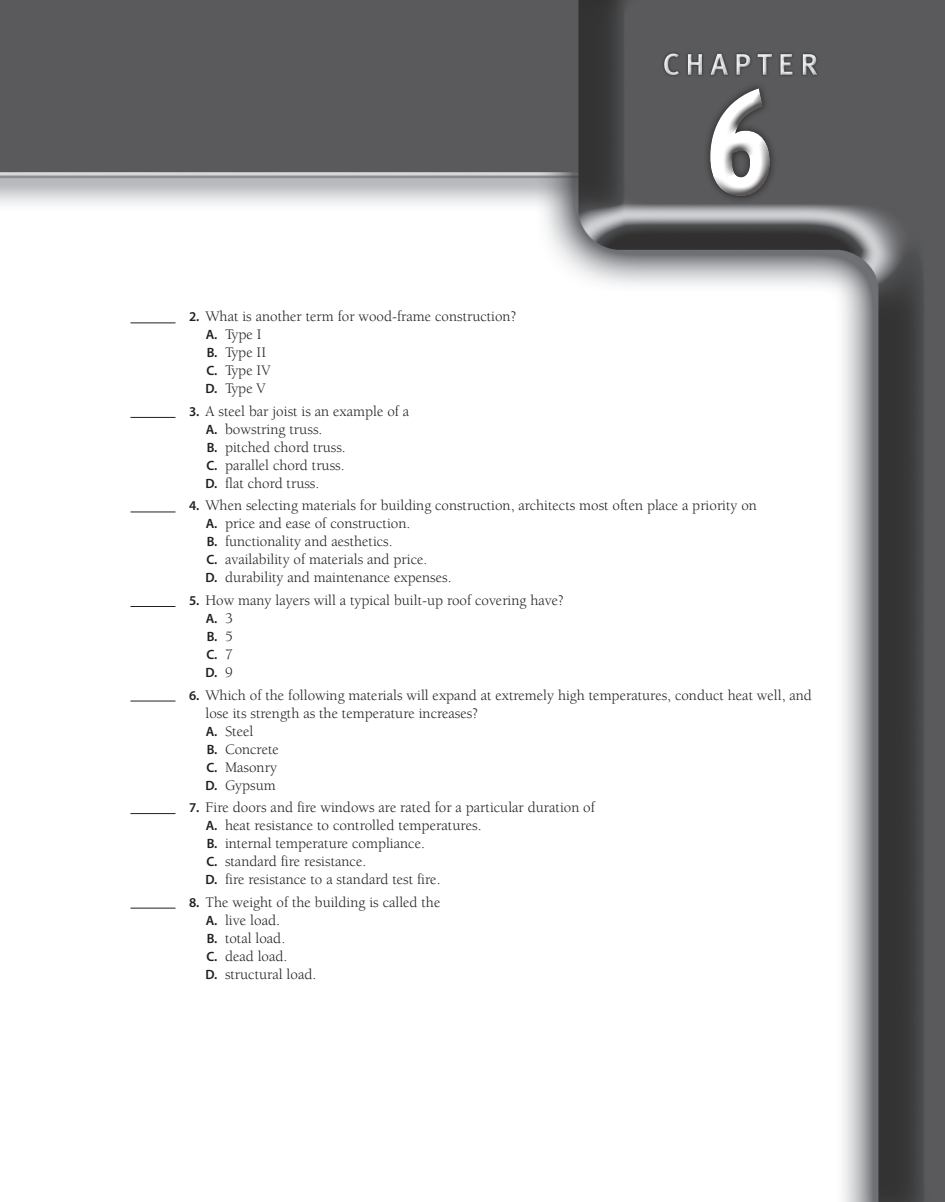
<style>
.page{position:relative;width:945px;height:1202px;background:#fff}
.page>*{position:absolute;margin:0;border:0;box-sizing:border-box;transform-origin:0 0}
.t1{font:900 144px "Meta Plus";color:#fff;scale:.79 1}
.MCQ{font:15px/18px "Berkeley Std";color:#231f20}
.t2{font:600 13.5px "Myriad Pro";color:#231f20}
.s1{font-family:"Myriad Pro";font-weight:600;font-size:13.5px}
.s2{font-family:"Berkeley Std";font-weight:400;font-size:15px}
</style>
<div class="page">
<img style="left:0;top:0;width:945px;height:1202px">
<hr style="left:130px;top:322px;width:46px;height:1px;background:#231f20">
<hr style="left:130px;top:417px;width:46px;height:1px;background:#231f20">
<hr style="left:130px;top:511px;width:46px;height:1px;background:#231f20">
<hr style="left:130px;top:606px;width:46px;height:1px;background:#231f20">
<hr style="left:130px;top:700px;width:46px;height:1px;background:#231f20">
<hr style="left:130px;top:813px;width:46px;height:1px;background:#231f20">
<hr style="left:130px;top:907px;width:46px;height:1px;background:#231f20">
<div style="left:701px;top:79px;width:71px;height:108px;background:#5a5a5d"></div>
<div style="left:709px;top:82px;width:70px;height:123px;background:#231f20;opacity:.75"></div>
<h1 class="t1" style="left:708px;top:59px;width:84px">6</h1>
<p class="MCQ" style="left:189px;top:308px;width:329px"><span class="s1">2.</span> What is another term for wood-frame construction?</p>
<p class="MCQ" style="left:206px;top:326px;width:57px"><span class="s1">A.</span> Type I</p>
<p class="MCQ" style="left:207px;top:344px;width:61px"><span class="s1">B.</span> Type II</p>
<p class="MCQ" style="left:206px;top:362px;width:66px"><span class="s1">C.</span> Type IV</p>
<p class="MCQ" style="left:206px;top:380px;width:62px"><span class="s1">D.</span> Type V</p>
<p class="MCQ" style="left:189px;top:402px;width:222px"><span class="s1">3.</span> A steel bar joist is an example of a</p>
<p class="MCQ" style="left:206px;top:420px;width:118px"><span class="s1">A.</span> bowstring truss.</p>
<p class="MCQ" style="left:207px;top:438px;width:141px"><span class="s1">B.</span> pitched chord truss.</p>
<p class="MCQ" style="left:206px;top:456px;width:140px"><span class="s1">C.</span> parallel chord truss.</p>
<p class="MCQ" style="left:206px;top:474px;width:115px"><span class="s1">D.</span> flat chord truss.</p>
<p class="MCQ" style="left:189px;top:497px;width:569px"><span class="s1">4.</span> When selecting materials for building construction, architects most often place a priority on</p>
<p class="MCQ" style="left:206px;top:515px;width:206px"><span class="s1">A.</span> price and ease of construction.</p>
<p class="MCQ" style="left:207px;top:533px;width:188px"><span class="s1">B.</span> functionality and aesthetics.</p>
<p class="MCQ" style="left:206px;top:551px;width:223px"><span class="s1">C.</span> availability of materials and price.</p>
<p class="MCQ" style="left:206px;top:569px;width:248px"><span class="s1">D.</span> durability and maintenance expenses.</p>
<p class="MCQ" style="left:189px;top:591px;width:376px"><span class="s1">5.</span> How many layers will a typical built-up roof covering have?</p>
<p class="t2" style="left:206px;top:611px;width:29px">A. <span class="s2">3</span></p>
<p class="t2" style="left:207px;top:629px;width:28px">B. <span class="s2">5</span></p>
<p class="t2" style="left:206px;top:647px;width:28px">C. <span class="s2">7</span></p>
<p class="t2" style="left:206px;top:665px;width:29px">D. <span class="s2">9</span></p>
<p class="MCQ" style="left:206px;top:686px;width:608px;text-indent:-16px"><span class="s1">6.</span> Which of the following materials will expand at extremely high temperatures, conduct heat well, and lose its strength as the temperature increases?</p>
<p class="MCQ" style="left:206px;top:722px;width:49px"><span class="s1">A.</span> Steel</p>
<p class="MCQ" style="left:207px;top:740px;width:74px"><span class="s1">B.</span> Concrete</p>
<p class="MCQ" style="left:206px;top:758px;width:72px"><span class="s1">C.</span> Masonry</p>
<p class="MCQ" style="left:206px;top:776px;width:72px"><span class="s1">D.</span> Gypsum</p>
<p class="MCQ" style="left:189px;top:798px;width:407px"><span class="s1">7.</span> Fire doors and fire windows are rated for a particular duration of</p>
<p class="MCQ" style="left:206px;top:816px;width:277px"><span class="s1">A.</span> heat resistance to controlled temperatures.</p>
<p class="MCQ" style="left:207px;top:834px;width:220px"><span class="s1">B.</span> internal temperature compliance.</p>
<p class="MCQ" style="left:206px;top:852px;width:161px"><span class="s1">C.</span> standard fire resistance.</p>
<p class="MCQ" style="left:206px;top:870px;width:236px"><span class="s1">D.</span> fire resistance to a standard test fire.</p>
<p class="MCQ" style="left:189px;top:893px;width:253px"><span class="s1">8.</span> The weight of the building is called the</p>
<p class="MCQ" style="left:206px;top:911px;width:76px"><span class="s1">A.</span> live load.</p>
<p class="MCQ" style="left:207px;top:929px;width:80px"><span class="s1">B.</span> total load.</p>
<p class="MCQ" style="left:206px;top:947px;width:83px"><span class="s1">C.</span> dead load.</p>
<p class="MCQ" style="left:206px;top:965px;width:112px"><span class="s1">D.</span> structural load.</p>
</div>
